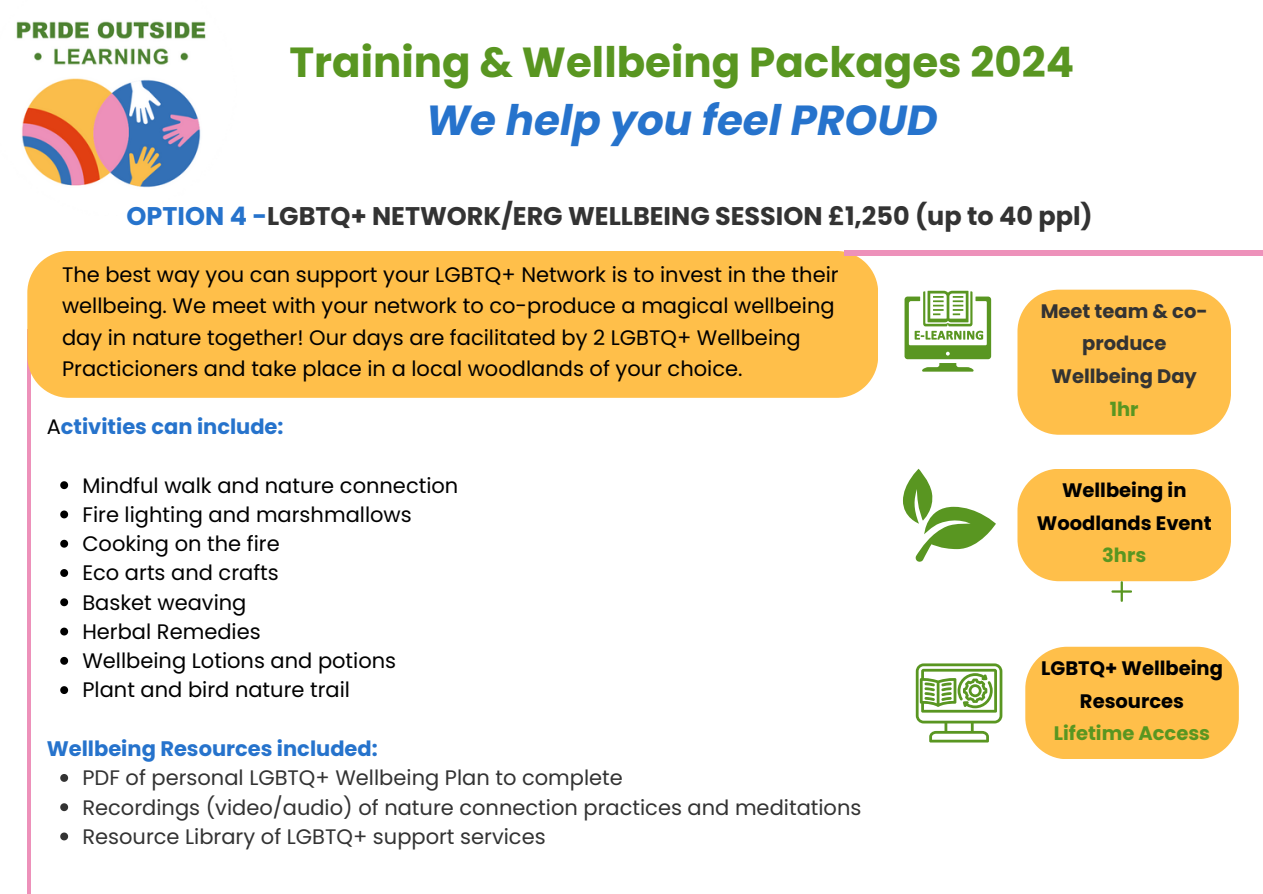
<style>
.page{position:relative;width:1263px;height:894px;background:#fff}
.page>*{position:absolute;margin:0;border:0;box-sizing:border-box;transform-origin:0 0}
.t1{font:700 42px/58.5px "Poppins";color:#599621;text-align:center}
.t2{font:700 25.5px "Poppins";color:#333}
.t3{font:21px/31.5px "Poppins";color:#000}
.t4{font:21px "Poppins";color:#333}
.t5{font:700 21px "Poppins";color:#2673cc}
.t6{font:700 19.5px/32.7px "Poppins";color:#000;text-align:center}
.t7{font:700 19.5px/32.7px "Poppins";color:#333;text-align:center}
.s1{font-style:italic;color:#2673cc}
.s2{color:#2673cc}
.s3{font-weight:400;color:#000}
.s4{color:#599621}
</style>
<div class="page">
<hr style="left:27px;top:329px;width:4px;height:564px;background:#ed91ba">
<img style="left:16px;top:21px;width:190px;height:167px">
<div style="left:27px;top:251px;width:851px;height:147px;background:#ffbf4a"></div>
<svg style="left:904px;top:291px;width:87px;height:80px"></svg>
<svg style="left:916px;top:663px;width:86px;height:79px"></svg>
<div style="left:1017px;top:289px;width:214px;height:145px;background:#ffbf4a"></div>
<svg style="left:1025px;top:646px;width:214px;height:113px;background:#ffc356"></svg>
<hr style="left:844px;top:251px;width:419px;height:4px;background:#ed91ba">
<svg style="left:1017px;top:469px;width:214px;height:132px"></svg>
<svg style="left:903px;top:468px;width:93px;height:94px"></svg>
<svg style="left:60px;top:481px;width:8px;height:8px"></svg>
<svg style="left:60px;top:510px;width:8px;height:8px"></svg>
<svg style="left:60px;top:539px;width:8px;height:8px"></svg>
<svg style="left:60px;top:569px;width:8px;height:7px"></svg>
<svg style="left:60px;top:598px;width:8px;height:8px"></svg>
<svg style="left:60px;top:627px;width:8px;height:8px"></svg>
<svg style="left:60px;top:656px;width:8px;height:8px"></svg>
<svg style="left:60px;top:686px;width:8px;height:7px"></svg>
<svg style="left:60px;top:774px;width:8px;height:7px"></svg>
<svg style="left:60px;top:803px;width:8px;height:7px"></svg>
<svg style="left:60px;top:832px;width:8px;height:8px"></svg>
<p class="t1" style="left:289px;top:33px;width:786px">Training &amp; Wellbeing Packages 2024<br><span class="s1">We help you feel PROUD</span></p>
<h3 class="t2" style="left:127px;top:198px;width:968px"><span class="s2">OPTION 4 -</span>LGBTQ+ NETWORK/ERG WELLBEING SESSION £1,250 (up to 40 ppl)</h3>
<p class="t3" style="left:62px;top:258px;width:778px">The best way you can support your LGBTQ+ Network is to invest in the their wellbeing. We meet with your network to co-produce a magical wellbeing day in nature together! Our days are facilitated by 2 LGBTQ+ Wellbeing Practicioners and take place in a local woodlands of your choice.</p>
<p class="t5" style="left:47px;top:412px;width:238px"><span class="s3">A</span>ctivities can include:</p>
<p class="t3" style="left:82px;top:469px;width:377px">Mindful walk and nature connection</p>
<p class="t3" style="left:82px;top:498px;width:331px">Fire lighting and marshmallows</p>
<p class="t3" style="left:82px;top:527px;width:199px">Cooking on the fire</p>
<p class="t3" style="left:82px;top:557px;width:198px">Eco arts and crafts</p>
<p class="t3" style="left:82px;top:586px;width:166px">Basket weaving</p>
<p class="t3" style="left:82px;top:615px;width:180px">Herbal Remedies</p>
<p class="t3" style="left:82px;top:644px;width:315px">Wellbeing Lotions and potions</p>
<p class="t3" style="left:82px;top:674px;width:269px">Plant and bird nature trail</p>
<p class="t5" style="left:47px;top:733px;width:332px">Wellbeing Resources included:</p>
<p class="t4" style="left:82px;top:763px;width:542px">PDF of personal LGBTQ+ Wellbeing Plan to complete</p>
<p class="t4" style="left:82px;top:792px;width:780px">Recordings (video/audio) of nature connection practices and meditations</p>
<h3 class="t4" style="left:82px;top:821px;width:465px">Resource Library of LGBTQ+ support services</h3>
<h1 class="t7" style="left:1041px;top:294px;width:169px">Meet team &amp; co&shy;produce<br>Wellbeing Day<br><span class="s4">1hr</span></h1>
<h2 class="t6" style="left:1037px;top:473px;width:176px">Wellbeing in<br>Woodlands Event<br><span class="s4">3hrs</span></h2>
<p class="t6" style="left:1041px;top:651px;width:183px">LGBTQ+ Wellbeing<br>Resources<br><span class="s4">Lifetime Access</span></p>
</div>
